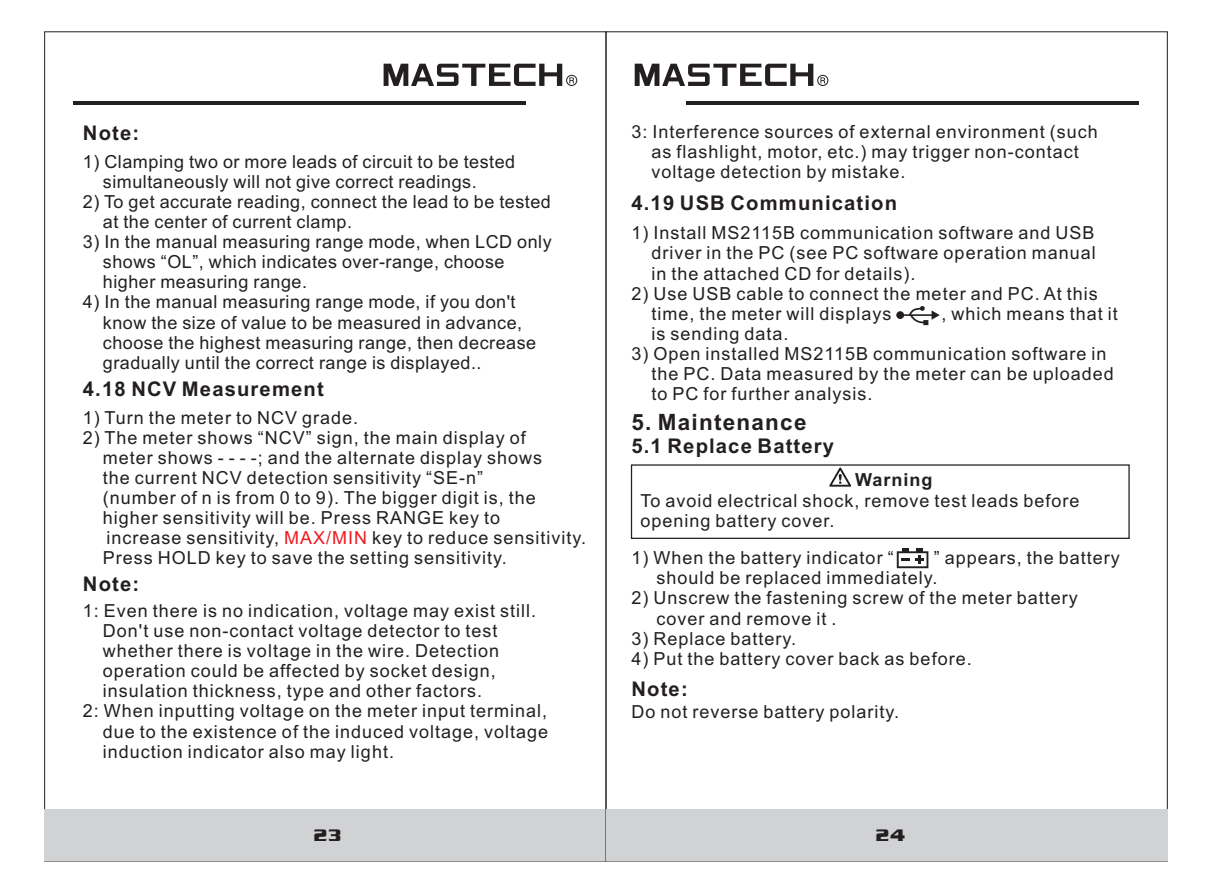
<style>
.page{position:relative;width:1212px;height:893px;background:#fff}
.page>*{position:absolute;margin:0;border:0;box-sizing:border-box;transform-origin:0 0}
.t1{font:700 22.5px "Arial";letter-spacing:.055em;color:#231f20}
.t2{font:700 20.25px "Arial";letter-spacing:.055em;color:#231f20}
.t3{font:18px/20px "Arial";letter-spacing:.055em;color:#231f20}
.t4{font:18px/20px "Arial";letter-spacing:.03em;color:#231f20}
.t5{font:700 18px "Arial";letter-spacing:.055em;color:#231f20}
.t6{font:18px "Babylon 5";color:#231f20}
.s1{color:#ee1d23}
</style>
<div class="page">
<div style="left:45px;top:810px;width:561px;height:51px;background:#d1d2d4"></div>
<hr style="left:73px;top:101px;width:453px;height:3px;background:#231f20">
<svg style="left:384px;top:64px;width:193px;height:22px"></svg>
<div style="left:606px;top:810px;width:561px;height:51px;background:#d1d2d4"></div>
<svg style="left:635px;top:64px;width:193px;height:22px"></svg>
<hr style="left:686px;top:101px;width:452px;height:3px;background:#231f20">
<div style="left:631px;top:464px;width:499px;height:75px;border:1px solid #231f20"></div>
<svg style="left:896px;top:306px;width:44px;height:19px"></svg>
<svg style="left:829px;top:467px;width:22px;height:20px"></svg>
<svg style="left:897px;top:548px;width:31px;height:20px"></svg>
<p class="t2" style="left:83px;top:125px;width:58px">Note:</p>
<p class="t4" style="left:103px;top:153px;width:414px;text-indent:-20px">1) Clamping two or more leads of circuit to be tested simultaneously will not give correct readings.</p>
<p class="t4" style="left:103px;top:193px;width:449px;text-indent:-20px">2) To get accurate reading, connect the lead to be tested at the center of current clamp.</p>
<p class="t4" style="left:103px;top:233px;width:450px;text-indent:-20px">3) In the manual measuring range mode, when LCD only shows “OL”, which indicates over-range, choose higher measuring range.</p>
<p class="t4" style="left:103px;top:294px;width:435px;text-indent:-20px">4) In the manual measuring range mode, if you don't know the size of value to be measured in advance, choose the highest measuring range, then decrease gradually until the correct range is displayed..</p>
<p class="t2" style="left:83px;top:382px;width:242px">4.18 NCV Measurement</p>
<p class="t3" style="left:83px;top:409px;width:277px">1) Turn the meter to NCV grade.</p>
<p class="t3" style="left:103px;top:429px;width:485px;text-indent:-20px">2) The meter shows “NCV” sign, the main display of<br>meter shows - - - -; and the alternate display shows<br>the current NCV detection sensitivity “SE-n”<br>(number of n is from 0 to 9). The bigger digit is, the higher sensitivity will be. Press RANGE key to<br>increase sensitivity, <span class="s1">MAX/MIN</span> key to reduce sensitivity.<br>Press HOLD key to save the setting sensitivity.</p>
<p class="t2" style="left:83px;top:577px;width:58px">Note:</p>
<p class="t3" style="left:83px;top:602px;width:455px">1: Even there is no indication, voltage may exist still.</p>
<p class="t3" style="left:103px;top:622px;width:396px">Don't use non-contact voltage detector to test</p>
<p class="t3" style="left:103px;top:642px;width:398px">whether there is voltage in the wire. Detection</p>
<p class="t3" style="left:103px;top:663px;width:394px">operation could be affected by socket design,</p>
<p class="t3" style="left:103px;top:683px;width:381px">insulation thickness, type and other factors.</p>
<p class="t3" style="left:83px;top:703px;width:466px">2: When inputting voltage on the meter input terminal,</p>
<p class="t3" style="left:103px;top:723px;width:447px">due to the existence of the induced voltage, voltage</p>
<p class="t3" style="left:103px;top:743px;width:293px">induction indicator also may light.</p>
<p class="t3" style="left:651px;top:123px;width:448px;text-indent:-20px">3: Interference sources of external environment (such as flashlight, motor, etc.) may trigger non-contact voltage detection by mistake.</p>
<p class="t2" style="left:631px;top:195px;width:267px">4.19 USB Communication</p>
<p class="t3" style="left:651px;top:225px;width:446px;text-align:justify;text-indent:-20px">1) Install MS2115B communication software and USB driver in the PC (see PC software operation manual in the attached CD for details).</p>
<p class="t3" style="left:651px;top:285px;width:448px;text-indent:-20px">2) Use USB cable to connect the meter and PC. At this time, the meter will displays</p>
<p class="t3" style="left:941px;top:305px;width:178px">, which means that it</p>
<p class="t3" style="left:651px;top:325px;width:139px">is sending data.</p>
<p class="t3" style="left:651px;top:345px;width:464px;text-indent:-20px">3) Open installed MS2115B communication software in the PC. Data measured by the meter can be uploaded to PC for further analysis.</p>
<p class="t1" style="left:631px;top:413px;width:177px">5. Maintenance</p>
<p class="t2" style="left:631px;top:438px;width:204px">5.1 Replace Battery</p>
<p class="t3" style="left:640px;top:492px;width:441px">To avoid electrical shock, remove test leads before opening battery cover.</p>
<p class="t3" style="left:631px;top:550px;width:264px">1) When the battery indicator “</p>
<p class="t5" style="left:855px;top:473px;width:79px">Warning</p>
<p class="t3" style="left:656px;top:550px;width:465px;text-indent:277px">” appears, the battery should be replaced immediately.</p>
<p class="t3" style="left:656px;top:590px;width:423px;text-indent:-25px">2) Unscrew the fastening screw of the meter battery cover and remove it .</p>
<p class="t3" style="left:631px;top:630px;width:166px">3) Replace battery.</p>
<p class="t3" style="left:631px;top:650px;width:342px">4) Put the battery cover back as before.</p>
<p class="t2" style="left:631px;top:681px;width:58px">Note:</p>
<p class="t3" style="left:631px;top:703px;width:269px">Do not reverse battery polarity.</p>
<p class="t6" style="left:314px;top:830px;width:29px">23</p>
<p class="t6" style="left:876px;top:830px;width:31px">24</p>
</div>
